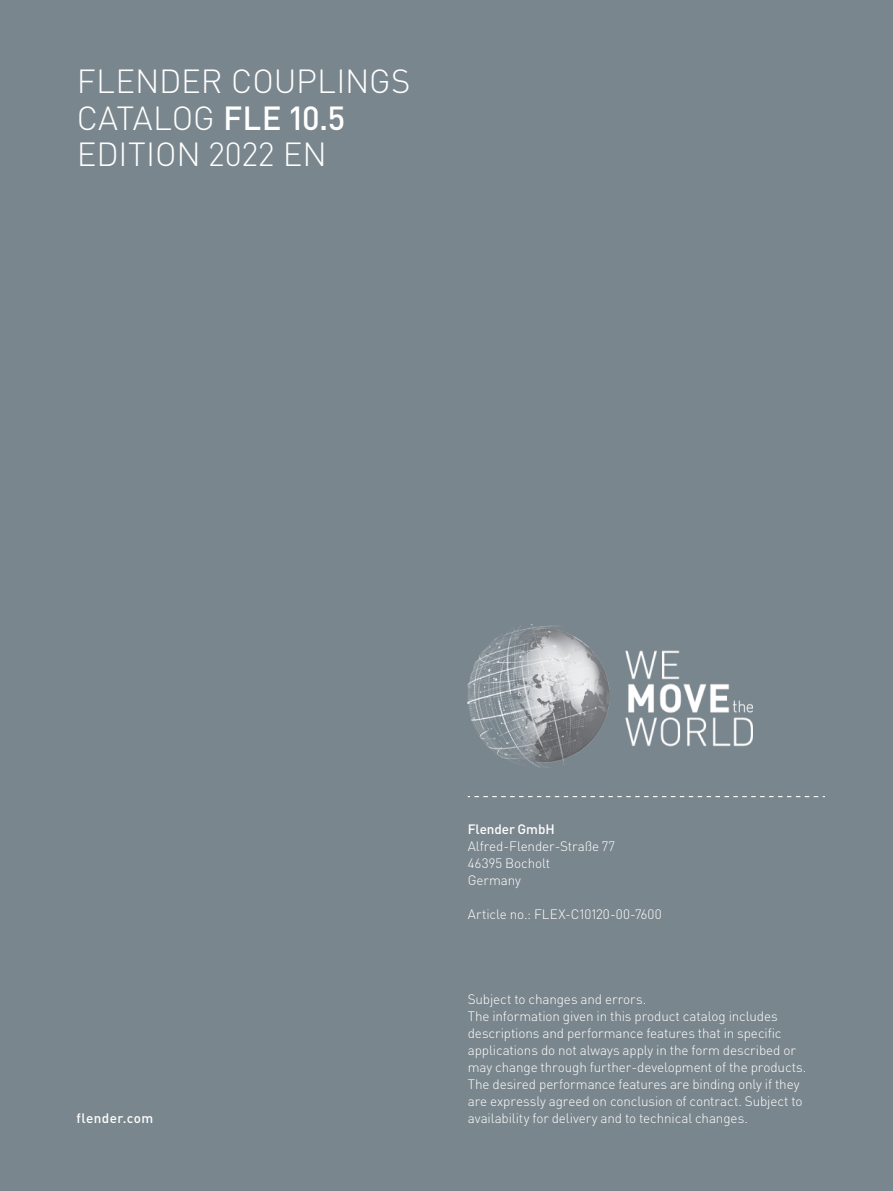
<style>
.page{position:relative;width:893px;height:1191px;background:#7a868d}
.page>*{position:absolute;margin:0;border:0;box-sizing:border-box;transform-origin:0 0}
.t1{font:300 33px/36.3px "DIN Pro";color:#fff}
.t2{font:300 13.5px/17px "DIN Pro";letter-spacing:-.01em;color:#fff}
.t3{font:300 13.5px "DIN Pro";letter-spacing:.01em;color:#fff}
.t4{font:500 13.5px "DIN Pro";color:#fff}
.t5{font:500 13.5px "DIN Pro";letter-spacing:.03em;color:#fff}
.s1{font-weight:500}
</style>
<div class="page">
<svg style="left:468px;top:796px;width:357px;height:1px"></svg>
<img style="left:468px;top:624px;width:285px;height:143px">
<h1 class="t1" style="left:77px;top:61px;width:335px">FLENDER COUPLINGS<br>CATALOG <span class="s1">FLE 10.5<br></span>EDITION 2022 EN</h1>
<p class="t4" style="left:468px;top:818px;width:88px">Flender GmbH</p>
<p class="t2" style="left:468px;top:836px;width:149px">Alfred-Flender-Straße 77<br>46395 Bocholt<br>Germany</p>
<p class="t3" style="left:468px;top:903px;width:195px">Article no.: FLEX-C10120-00-7600</p>
<p class="t2" style="left:468px;top:989px;width:340px">Subject to changes and errors.<br>The information given in this product catalog includes descriptions and performance features that in specific applications do not always apply in the form described or may change through further-development of the products.<br>The desired performance features are binding only if they are expressly agreed on conclusion of contract. Subject to</p>
<p class="t5" style="left:77px;top:1107px;width:78px">flender.com</p>
<p class="t2" style="left:468px;top:1108px;width:282px">availability for delivery and to technical changes.</p>
</div>
